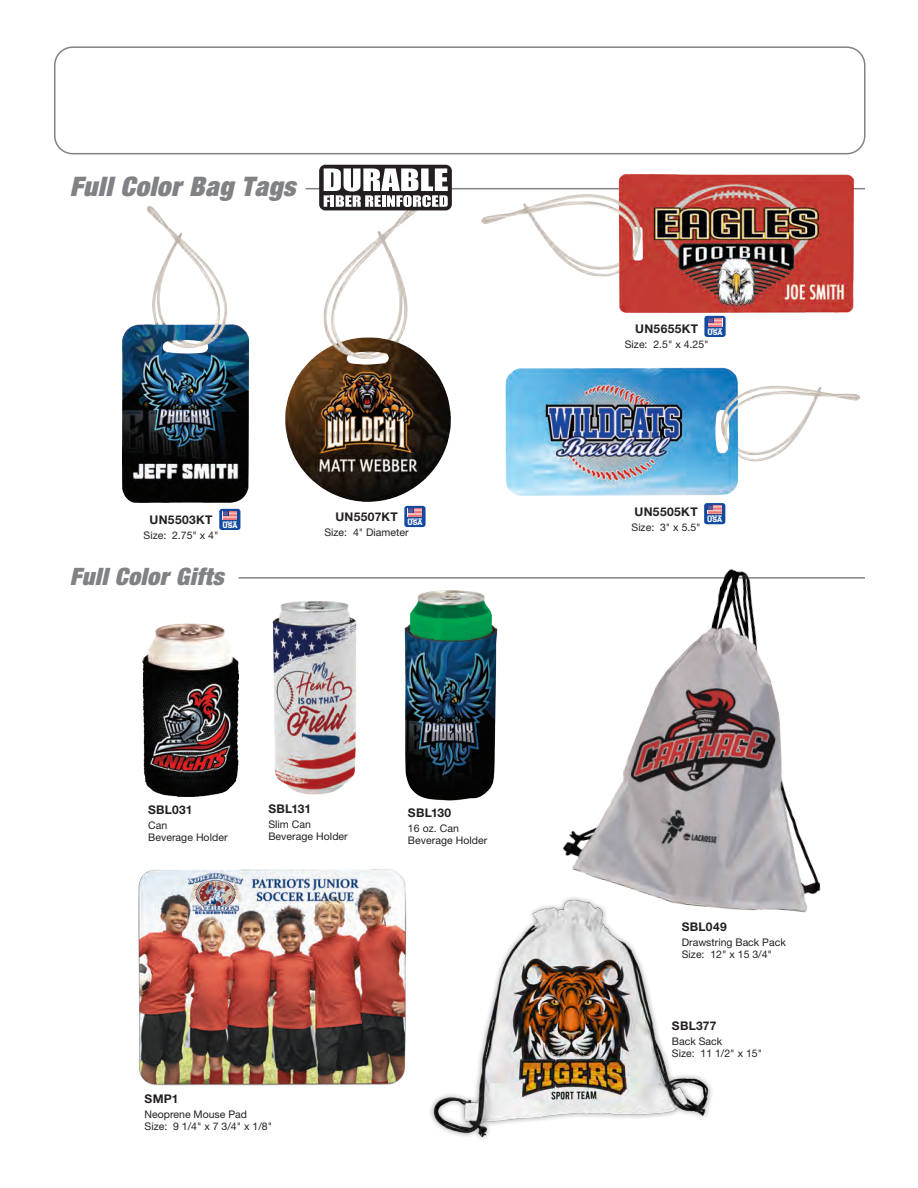
<style>
.page{position:relative;width:918px;height:1188px;background:#fff}
.page>*{position:absolute;margin:0;border:0;box-sizing:border-box;transform-origin:0 0}
.t1{font:italic 900 condensed 27px "Helvetica Neue LT Std";letter-spacing:.02em;color:#808285}
.t2{font:italic 900 condensed 24px "Helvetica Neue LT Std";letter-spacing:.02em;color:#808285}
.Center_Part_____Description{font:700 12px "Helvetica Neue LT Std";letter-spacing:.035em;color:#231f20}
.Part_number_Description_Center{font:700 12px "Helvetica Neue LT Std";letter-spacing:.02em;color:#231f20}
.Part_____Description_1_New{font:700 12px "Helvetica Neue LT Std";letter-spacing:.02em;color:#231f20}
.Part_____Description_1_New-2{font:10.5px/12px "Helvetica Neue LT Std";color:#231f20}
.Part_number_Description_Center-2{font:10.5px/12px "Helvetica Neue LT Std";letter-spacing:.005em;color:#231f20}
.Center_Part_____Description-2{font:10.5px "Helvetica Neue LT Std";color:#231f20}
.t3{font:800 7.2px "Helvetica Neue LT Std";color:#fff}
.t4{font:italic 900 condensed 3px "Helvetica Neue LT Std";color:#fff}
</style>
<div class="page">
<hr style="left:306px;top:188px;width:559px;height:1px;background:#808285">
<hr style="left:239px;top:577px;width:626px;height:2px;background:#808285">
<img style="left:122px;top:205px;width:127px;height:297px">
<img style="left:404px;top:590px;width:94px;height:211px">
<img style="left:272px;top:601px;width:85px;height:194px">
<img style="left:549px;top:569px;width:313px;height:344px">
<img style="left:138px;top:869px;width:269px;height:217px">
<div style="left:219px;top:509px;width:21px;height:21px;background:#114aa0;border-radius:3px"></div>
<svg style="left:223px;top:511px;width:14px;height:9px"></svg>
<div style="left:704px;top:503px;width:21px;height:21px;background:#114aa0;border-radius:3px"></div>
<svg style="left:708px;top:505px;width:14px;height:10px"></svg>
<div style="left:404px;top:506px;width:22px;height:21px;background:#114aa0;border-radius:3px"></div>
<svg style="left:408px;top:508px;width:14px;height:9px"></svg>
<div style="left:704px;top:316px;width:22px;height:21px;background:#114aa0;border-radius:3px"></div>
<svg style="left:708px;top:318px;width:14px;height:9px"></svg>
<img style="left:142px;top:623px;width:97px;height:173px">
<div style="left:54px;top:46px;width:812px;height:108px;border:2px solid #808285;border-radius:18px"></div>
<img style="left:505px;top:367px;width:355px;height:129px">
<img style="left:286px;top:206px;width:164px;height:295px">
<img style="left:479px;top:175px;width:374px;height:138px">
<div style="left:319px;top:165px;width:133px;height:45px;background:#231f20;border-radius:6px"></div>
<svg style="left:324px;top:168px;width:124px;height:39px"></svg>
<div style="left:428px;top:895px;width:286px;height:247px;background:#231f20;opacity:.5"></div>
<img style="left:432px;top:899px;width:278px;height:239px">
<p class="t1" style="left:70px;top:169px;width:227px">Full Color Bag Tags</p>
<p class="Center_Part_____Description" style="left:150px;top:513px;width:65px">UN5503KT</p>
<p class="Center_Part_____Description-2" style="left:144px;top:529px;width:77px">Size: 2.75" x 4"</p>
<p class="t4" style="left:223px;top:520px;width:16px">made in the</p>
<p class="t3" style="left:222px;top:521px;width:17px">USA</p>
<p class="t2" style="left:70px;top:561px;width:155px">Full Color Gifts</p>
<p class="Center_Part_____Description" style="left:335px;top:509px;width:64px">UN5507KT</p>
<p class="Center_Part_____Description-2" style="left:324px;top:526px;width:86px">Size: 4" Diameter</p>
<p class="t4" style="left:408px;top:517px;width:16px">made in the</p>
<p class="t3" style="left:407px;top:518px;width:17px">USA</p>
<p class="Part_number_Description_Center" style="left:148px;top:802px;width:46px">SBL031</p>
<p class="Part_number_Description_Center-2" style="left:148px;top:819px;width:81px">Can<br>Beverage Holder</p>
<p class="Part_number_Description_Center" style="left:268px;top:801px;width:44px">SBL131</p>
<p class="Part_number_Description_Center-2" style="left:268px;top:818px;width:81px">Slim Can<br>Beverage Holder</p>
<p class="Part_number_Description_Center" style="left:408px;top:805px;width:45px">SBL130</p>
<p class="Part_number_Description_Center-2" style="left:408px;top:822px;width:81px">16 oz. Can<br>Beverage Holder</p>
<p class="Part_____Description_1_New" style="left:145px;top:1092px;width:35px">SMP1</p>
<p class="Part_____Description_1_New-2" style="left:145px;top:1108px;width:129px">Neoprene Mouse Pad<br>Size: 9 1/4" x 7 3/4" x 1/8"</p>
<p class="Center_Part_____Description" style="left:635px;top:321px;width:65px">UN5655KT</p>
<p class="Center_Part_____Description-2" style="left:625px;top:338px;width:85px">Size: 2.5" x 4.25"</p>
<p class="t4" style="left:708px;top:327px;width:16px">made in the</p>
<p class="t3" style="left:708px;top:328px;width:17px">USA</p>
<p class="Center_Part_____Description" style="left:635px;top:504px;width:65px">UN5505KT</p>
<p class="Center_Part_____Description-2" style="left:632px;top:521px;width:71px">Size: 3" x 5.5"</p>
<p class="t4" style="left:708px;top:514px;width:16px">made in the</p>
<p class="t3" style="left:707px;top:516px;width:17px">USA</p>
<p class="Part_____Description_1_New" style="left:682px;top:919px;width:46px">SBL049</p>
<p class="Part_____Description_1_New-2" style="left:682px;top:936px;width:106px">Drawstring Back Pack<br>Size: 12" x 15 3/4"</p>
<p class="Part_____Description_1_New" style="left:672px;top:1019px;width:46px">SBL377</p>
<p class="Part_____Description_1_New-2" style="left:672px;top:1036px;width:52px">Back Sack</p>
<p class="Part_____Description_1_New-2" style="left:672px;top:1048px;width:92px">Size: 11 1/2" x 15"</p>
</div>
